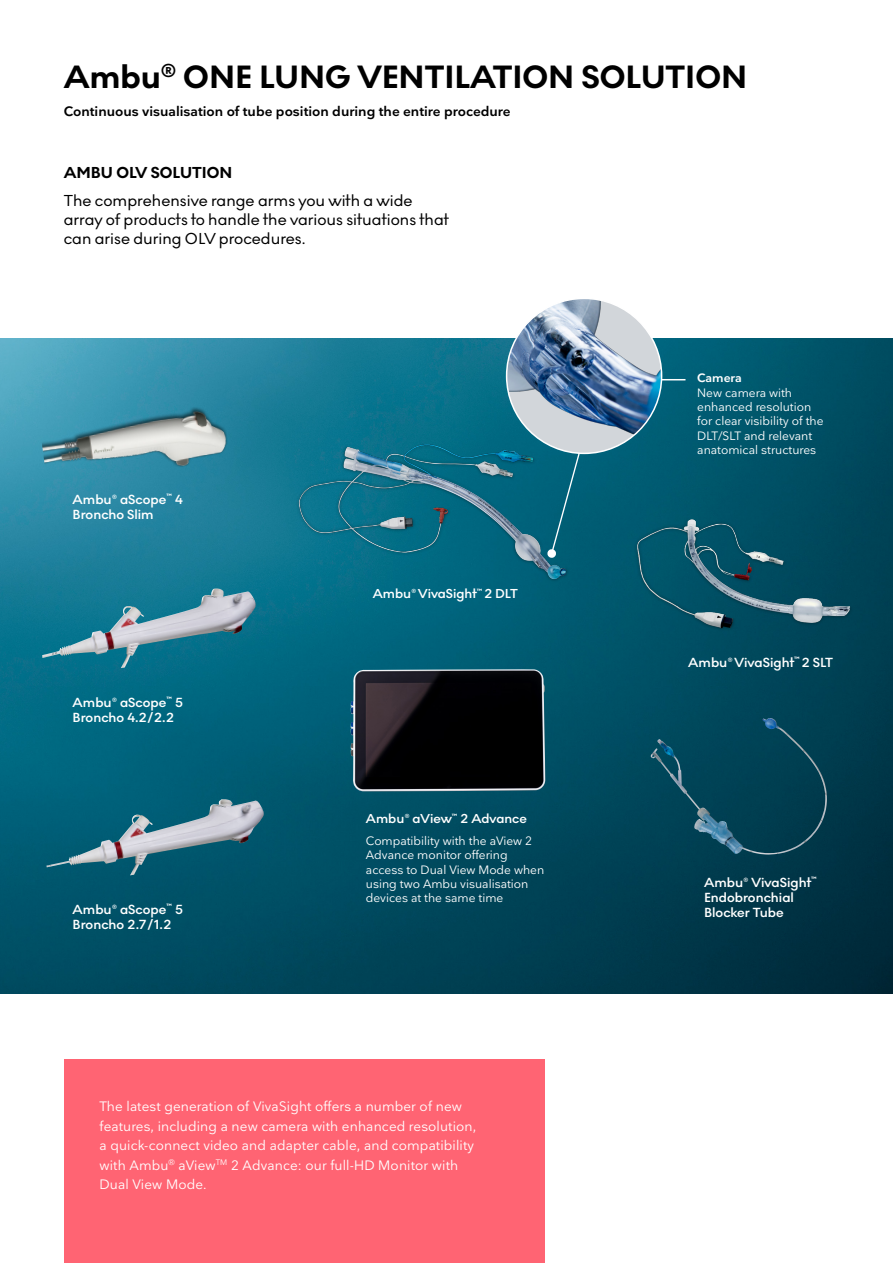
<style>
.page{position:relative;width:893px;height:1263px;background:#fff}
.page>*{position:absolute;margin:0;border:0;box-sizing:border-box;transform-origin:0 0}
.t1{font:700 33px "Noir No 1";color:#000}
.t2{font:16.2px/18.9px "Noir No 1";color:#000}
.t3{font:700 16.2px "Noir No 1";color:#000}
.t4{font:13.5px/19.5px "Nationale";letter-spacing:.01em;color:#fff}
.t5{font:600 13.5px/15px "Noir No 1";color:#fff}
.t6{font:600 13.5px "Nationale";color:#000}
.t7{font:600 13.2px "Noir No 1";color:#fff}
.t8{font:12px/14.4px "Nationale";color:#fff}
.t9{font:600 12px "Nationale";color:#fff}
</style>
<div class="page">
<div style="left:64px;top:1060px;width:480px;height:203px;background:#ff6473"></div>
<img style="left:0;top:339px;width:893px;height:655px">
<img style="left:351px;top:669px;width:194px;height:122px">
<img style="left:657px;top:718px;width:168px;height:135px">
<img style="left:40px;top:402px;width:191px;height:84px">
<img style="left:42px;top:588px;width:214px;height:80px">
<img style="left:46px;top:799px;width:218px;height:76px">
<img style="left:296px;top:443px;width:273px;height:139px">
<svg style="left:547px;top:444px;width:38px;height:114px;background:#0e687f"></svg>
<hr style="left:634px;top:379px;width:51px;height:1px;background:#fff">
<img style="left:507px;top:298px;width:155px;height:155px;border-radius:77px">
<img style="left:634px;top:516px;width:219px;height:116px">
<h1 class="t1" style="left:64px;top:52px;width:685px">Ambu<sup>®</sup> ONE LUNG VENTILATION SOLUTION</h1>
<p class="t6" style="left:64px;top:102px;width:448px">Continuous visualisation of tube position during the entire procedure</p>
<h2 class="t3" style="left:64px;top:161px;width:170px">AMBU OLV SOLUTION</h2>
<h2 class="t2" style="left:64px;top:191px;width:387px">The comprehensive range arms you with a wide array of products to handle the various situations that can arise during OLV procedures.</h2>
<p class="t5" style="left:73px;top:492px;width:112px">Ambu® aScope<sup>™</sup> 4<br>Broncho Slim</p>
<p class="t5" style="left:73px;top:694px;width:112px">Ambu® aScope<sup>™</sup> 5<br>Broncho 4.2/2.2</p>
<p class="t5" style="left:73px;top:901px;width:112px">Ambu® aScope<sup>™</sup> 5<br>Broncho 2.7/1.2</p>
<p class="t7" style="left:373px;top:584px;width:147px">Ambu®VivaSight<sup>™</sup> 2 DLT</p>
<p class="t7" style="left:366px;top:808px;width:162px">Ambu® aView<sup>™</sup> 2 Advance</p>
<p class="t8" style="left:366px;top:833px;width:180px">Compatibility with the aView 2<br>Advance monitor offering access to Dual View Mode when using two Ambu visualisation devices at the same time</p>
<p class="t4" style="left:99px;top:1096px;width:378px">The latest generation of VivaSight offers a number of new features, including a new camera with enhanced resolution, a quick-connect video and adapter cable, and compatibility with Ambu<sup>®</sup> aView<sup>TM</sup> 2 Advance: our full-HD Monitor with Dual View Mode.</p>
<p class="t9" style="left:697px;top:370px;width:46px">Camera</p>
<p class="t8" style="left:697px;top:385px;width:128px">New camera with enhanced resolution for clear visibility of the<br>DLT/SLT and relevant anatomical structures</p>
<p class="t5" style="left:688px;top:654px;width:146px">Ambu®VivaSight<sup>™</sup> 2 SLT</p>
<p class="t5" style="left:704px;top:874px;width:114px">Ambu® VivaSight<sup>™<br></sup>Endobronchial<br>Blocker Tube</p>
</div>
